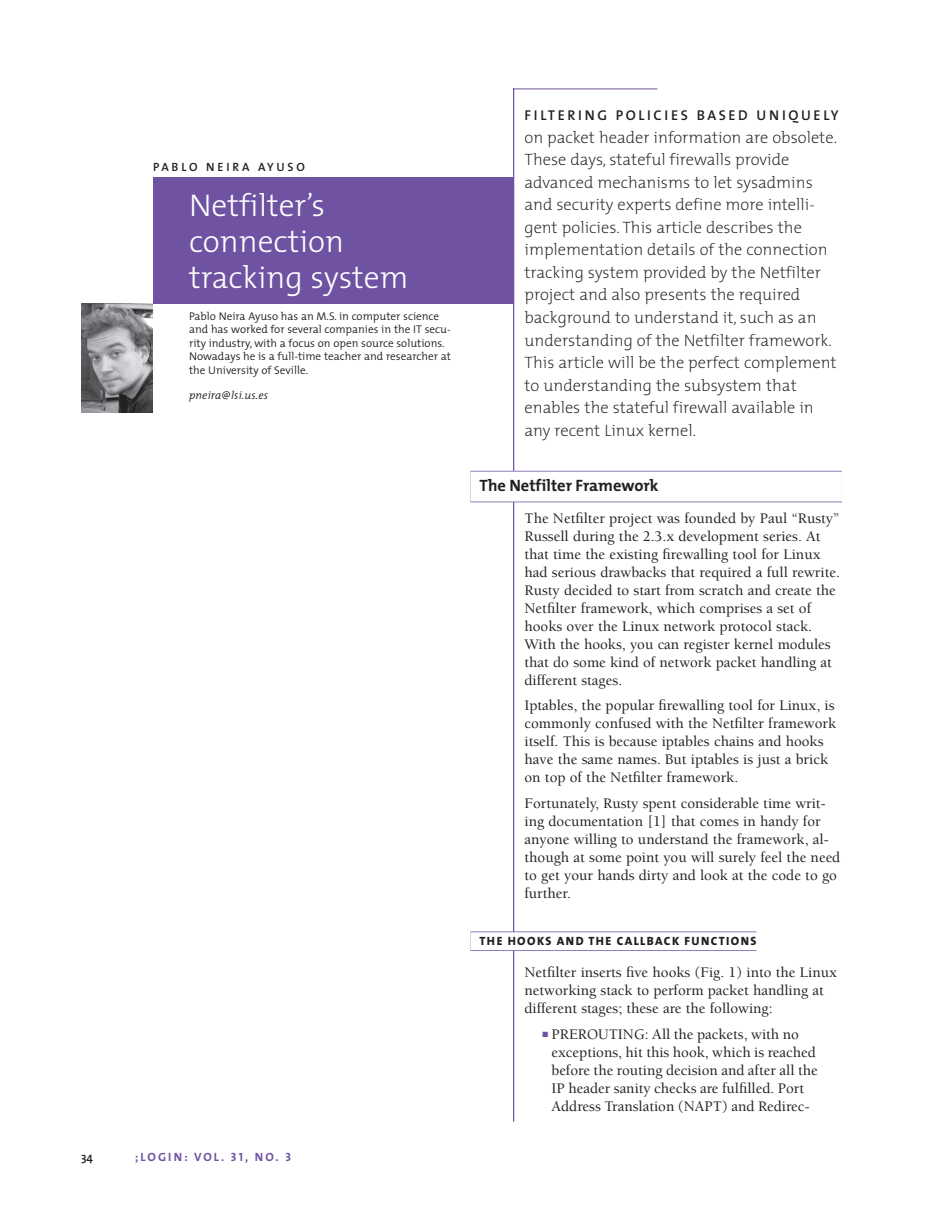
<style>
.page{position:relative;width:932px;height:1229px;background:#fff}
.page>*{position:absolute;margin:0;border:0;box-sizing:border-box;transform-origin:0 0}
.t1{font:300 31.5px/36px "The Mix";color:#fff}
.t2{font:200 16.5px/22.5px "The Mix";color:#231f20}
.t3{font:700 16.5px "The Mix";color:#231f20}
.t4{font:500 15px/18px "Berkeley";color:#231f20}
.t5{font:600 14.25px "The Mix";letter-spacing:.185em;color:#231f20}
.t6{font:12px "The Mix Extra Bold Caps";letter-spacing:.12em;color:#231f20}
.t7{font:12px "The Mix Bold Caps";letter-spacing:.175em;color:#6f53a2}
.t8{font:12px "The Mix Semi Bold Caps";letter-spacing:.235em;color:#231f20}
.t9{font:600 12px "The Mix";color:#231f20}
.t10{font:300 11.25px/13.5px "The Mix";color:#231f20}
.t11{font:italic 300 11.25px "The Mix";letter-spacing:.01em;color:#231f20}
.s1{color:#6f53a2}
</style>
<div class="page">
<div style="left:153px;top:178px;width:361px;height:126px;background:#6f53a2"></div>
<hr style="left:513px;top:89px;width:1px;height:1032px;background:#6f53a2">
<hr style="left:513px;top:88px;width:144px;height:1px;background:#6f53a2">
<img style="left:81px;top:304px;width:72px;height:108px">
<div style="left:470px;top:471px;width:372px;height:31px;background:#c2b6d7"></div>
<div style="left:470px;top:471px;width:372px;height:30px;background:#fff"></div>
<svg style="left:470px;top:931px;width:286px;height:20px"></svg>
<div style="left:470px;top:932px;width:372px;height:18px;background:#fff"></div>
<p class="t8" style="left:153px;top:163px;width:153px">PABLO NEIRA AYUSO</p>
<h1 class="t1" style="left:189px;top:191px;width:221px">Netfilter’s connection tracking system</h1>
<p class="t10" style="left:189px;top:310px;width:263px">Pablo Neira Ayuso has an M.S. in computer science and has worked for several companies in the IT secu&shy;rity industry, with a focus on open source solutions.<br>Nowadays he is a full-time teacher and researcher at the University of Seville.</p>
<p class="t11" style="left:189px;top:391px;width:81px">pneira@lsi.us.es</p>
<p class="t9" style="left:81px;top:1153px;width:14px">34</p>
<p class="t7" style="left:135px;top:1153px;width:157px">;LOGIN: VOL. 31, NO. 3</p>
<p class="t5" style="left:524px;top:111px;width:315px">FILTERING POLICIES BASED UNIQUELY</p>
<p class="t2" style="left:524px;top:128px;width:314px">on packet header information are obsolete.<br>These days, stateful firewalls provide advanced mechanisms to let sysadmins and security experts define more intelli&shy;gent policies. This article describes the implementation details of the connection tracking system provided by the Netfilter project and also presents the required background to understand it, such as an understanding of the Netfilter framework.<br>This article will be the perfect complement to understanding the subsystem that enables the stateful firewall available in any recent Linux kernel.</p>
<p class="t3" style="left:479px;top:479px;width:181px">The Netfilter Framework</p>
<p class="t4" style="left:524px;top:510px;width:317px">The Netfilter project was founded by Paul “Rusty” Russell during the 2.3.x development series. At that time the existing firewalling tool for Linux had serious drawbacks that required a full rewrite.<br>Rusty decided to start from scratch and create the Netfilter framework, which comprises a set of hooks over the Linux network protocol stack.<br>With the hooks, you can register kernel modules that do some kind of network packet handling at different stages.</p>
<p class="t4" style="left:524px;top:697px;width:313px">Iptables, the popular firewalling tool for Linux, is commonly confused with the Netfilter framework itself. This is because iptables chains and hooks have the same names. But iptables is just a brick on top of the Netfilter framework.</p>
<p class="t4" style="left:524px;top:795px;width:317px">Fortunately, Rusty spent considerable time writ&shy;ing documentation [1] that comes in handy for anyone willing to understand the framework, al&shy;though at some point you will surely feel the need to get your hands dirty and look at the code to go further.</p>
<p class="t6" style="left:479px;top:936px;width:278px">THE HOOKS AND THE CALLBACK FUNCTIONS</p>
<p class="t4" style="left:524px;top:964px;width:314px">Netfilter inserts five hooks (Fig. 1) into the Linux networking stack to perform packet handling at different stages; these are the following:</p>
<p class="t4" style="left:551px;top:1026px;width:268px;text-indent:-9px"><span class="s1">■</span> PREROUTING: All the packets, with no exceptions, hit this hook, which is reached before the routing decision and after all the IP header sanity checks are fulfilled. Port Address Translation (NAPT) and Redirec-</p>
</div>
